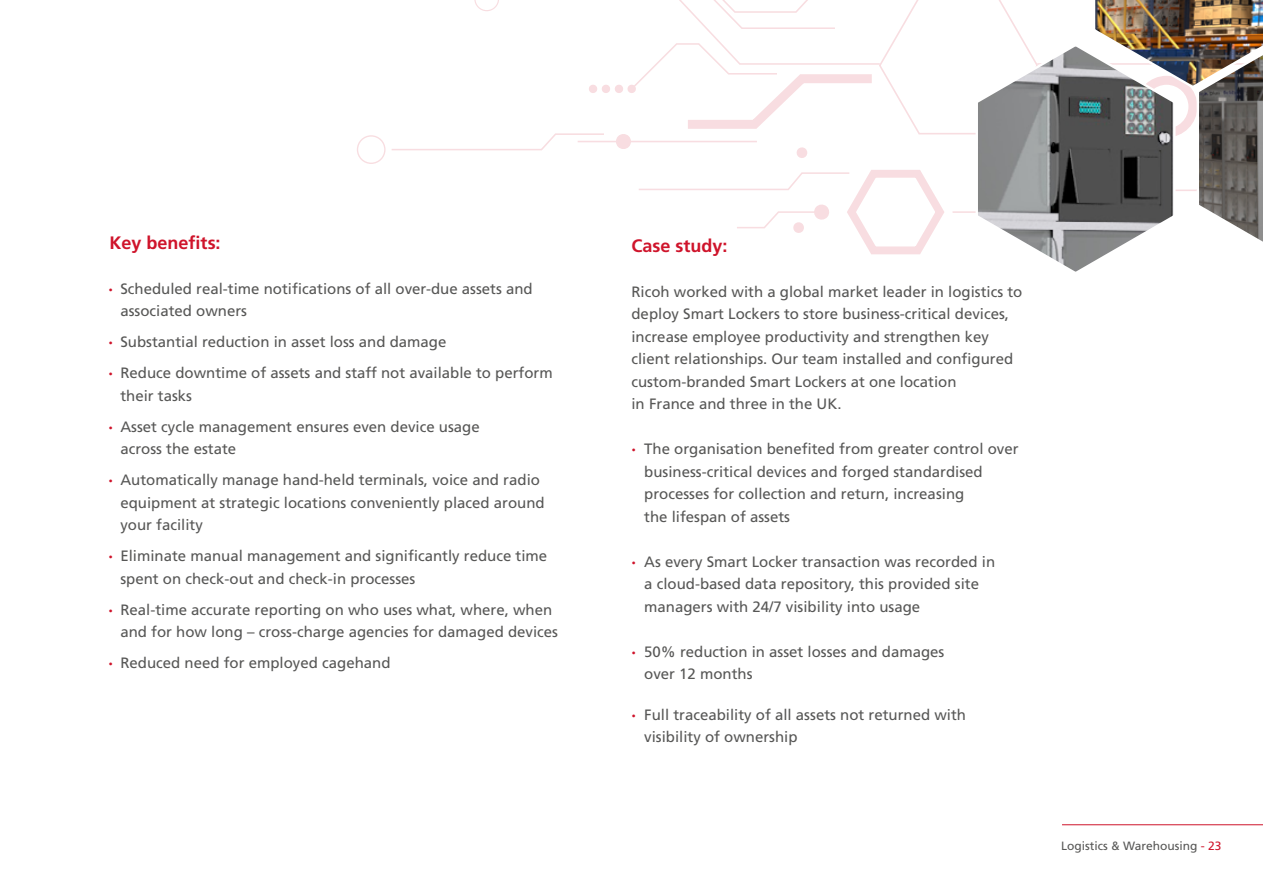
<style>
.page{position:relative;width:1263px;height:893px;background:#fff}
.page>*{position:absolute;margin:0;border:0;box-sizing:border-box;transform-origin:0 0}
.t1{font:700 18px "Frutiger LT Std";color:#cf142b}
.t2{font:15px/22.5px "Frutiger LT Std";color:#575756}
.t3{font:12px "Frutiger LT Std";color:#575756}
.s1{font-weight:900;color:#cf142b}
.s2{color:#cf142b}
</style>
<div class="page">
<div style="left:357px;top:135px;width:29px;height:29px;border:1px solid #cf152b;border-radius:50%"></div>
<svg style="left:391px;top:0;width:872px;height:255px"></svg>
<svg style="left:974px;top:42px;width:204px;height:230px"></svg>
<hr style="left:1062px;top:824px;width:201px;height:1px;background:#cf142b">
<p class="t1" style="left:110px;top:232px;width:113px">Key benefits:</p>
<p class="t2" style="left:120px;top:277px;width:414px;text-indent:-12px"><span class="s1">·</span> Scheduled real-time notifications of all over-due assets and associated owners</p>
<p class="t2" style="left:108px;top:327px;width:446px;line-height:31px"><span class="s1">·</span> Substantial reduction in asset loss and damage<br><span class="s1">·</span> Reduce downtime of assets and staff not available to perform</p>
<p class="t2" style="left:108px;top:380px;width:373px;line-height:31px;text-indent:12px">their tasks<br><span class="s1">·</span> Asset cycle management ensures even device usage</p>
<p class="t2" style="left:108px;top:434px;width:433px;line-height:31px;text-indent:12px">across the estate<br><span class="s1">·</span> Automatically manage hand-held terminals, voice and radio</p>
<p class="t2" style="left:120px;top:491px;width:426px">equipment at strategic locations conveniently placed around your facility</p>
<p class="t2" style="left:120px;top:545px;width:428px;text-indent:-12px"><span class="s1">·</span> Eliminate manual management and significantly reduce time spent on check-out and check-in processes</p>
<p class="t2" style="left:120px;top:598px;width:439px;text-indent:-12px"><span class="s1">·</span> Real-time accurate reporting on who uses what, where, when and for how long – cross-charge agencies for damaged devices</p>
<p class="t2" style="left:108px;top:652px;width:284px"><span class="s1">·</span> Reduced need for employed cagehand</p>
<p class="t1" style="left:631px;top:235px;width:98px">Case study:</p>
<p class="t2" style="left:631px;top:280px;width:392px">Ricoh worked with a global market leader in logistics to deploy Smart Lockers to store business-critical devices, increase employee productivity and strengthen key client relationships. Our team installed and configured custom-branded Smart Lockers at one location<br>in France and three in the UK.</p>
<p class="t2" style="left:644px;top:438px;width:376px;text-indent:-13px"><span class="s1">·</span> The organisation benefited from greater control over business-critical devices and forged standardised processes for collection and return, increasing<br>the lifespan of assets</p>
<p class="t2" style="left:644px;top:550px;width:352px;text-indent:-13px"><span class="s1">·</span> As every Smart Locker transaction was recorded in a cloud-based data repository, this provided site managers with 24/7 visibility into usage</p>
<p class="t2" style="left:644px;top:640px;width:302px;text-indent:-13px"><span class="s1">·</span> 50% reduction in asset losses and damages over 12 months</p>
<p class="t2" style="left:644px;top:703px;width:323px;text-indent:-13px"><span class="s1">·</span> Full traceability of all assets not returned with visibility of ownership</p>
<p class="t3" style="left:1061px;top:839px;width:162px">Logistics &amp; Warehousing <span class="s2">- 23</span></p>
</div>
